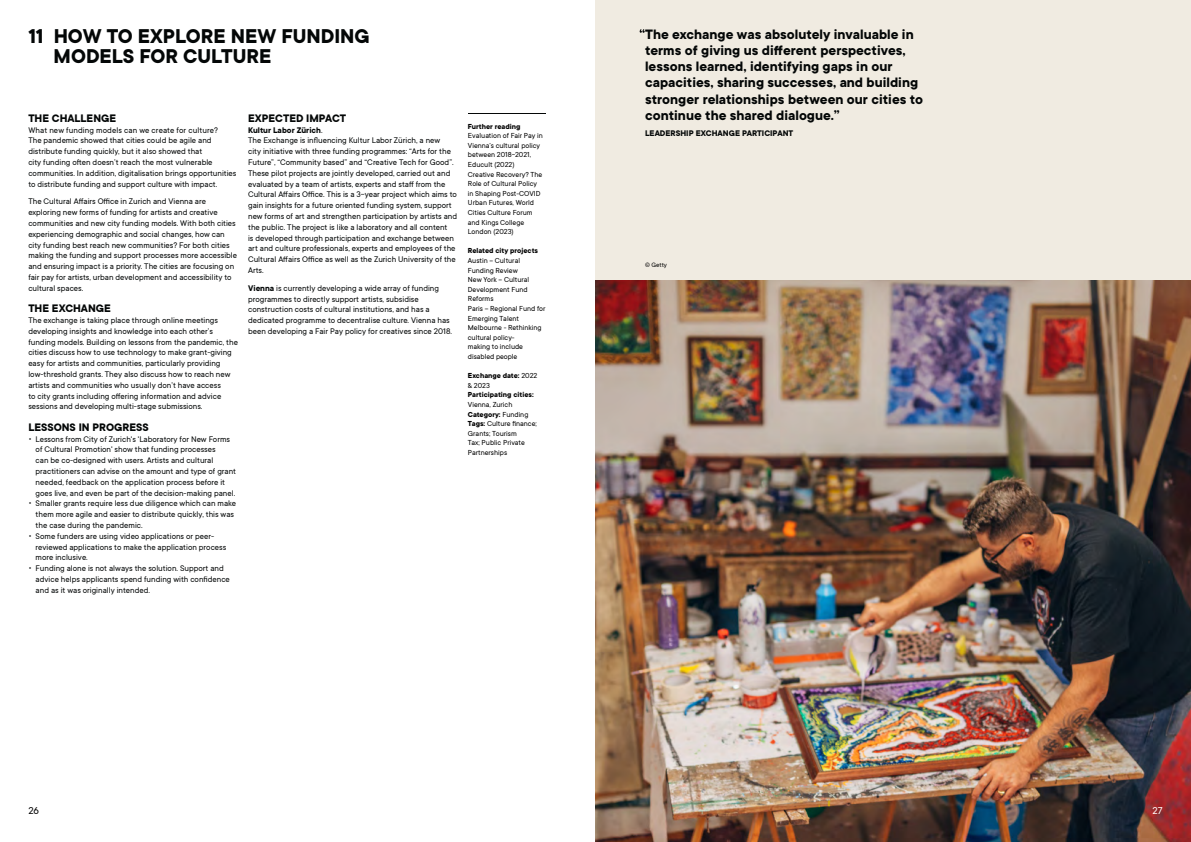
<style>
.page{position:relative;width:1191px;height:842px;background:#fff}
.page>*{position:absolute;margin:0;border:0;box-sizing:border-box;transform-origin:0 0}
.t1{font:700 22px/20px "TT Commons";color:#040707}
.t2{font:700 15px/16.2px "TT Commons";color:#040707}
.Body_9pt{font:700 12px "TT Commons";color:#040707}
.t3{font:11px "TT Commons";color:#000}
.t4{font:11px "TT Commons";color:#fff}
.Body_9pt-2{font:9px/10.8px "TT Commons";color:#040707}
.Body_Bullet_9pt{font:9px/10.8px "TT Commons";color:#040707}
.t5{font:700 9px "TT Commons";color:#040707}
.t6{font:8px/9.6px "TT Commons";color:#000}
.t7{font:700 8px/9.6px "TT Commons";color:#000}
.Body_9pt-3{font:7px "TT Commons";color:#000}
.s1{font-weight:700}
.s2{font-weight:400}
</style>
<div class="page">
<div style="left:595px;top:0;width:596px;height:842px;background:#f0ebe1"></div>
<hr style="left:468px;top:113px;width:78px;height:1px;background:#040707">
<img style="left:595px;top:281px;width:596px;height:561px">
<svg style="left:639px;top:29px;width:5px;height:4px"></svg>
<p class="t1" style="left:54px;top:26px;width:318px;text-indent:-25px">11 HOW TO EXPLORE NEW FUNDING<br>MODELS FOR CULTURE</p>
<p class="Body_9pt" style="left:28px;top:111px;width:89px">THE CHALLENGE</p>
<p class="Body_9pt-2" style="left:28px;top:125px;width:209px">What new funding models can we create for culture?<br>The pandemic showed that cities could be agile and distribute funding quickly, but it also showed that<br>city funding often doesn’t reach the most vulnerable communities. In addition, digitalisation brings opportunities to distribute funding and support culture with impact.</p>
<p class="Body_9pt-2" style="left:28px;top:196px;width:210px">The Cultural Affairs Office in Zurich and Vienna are exploring new forms of funding for artists and creative communities and new city funding models. With both cities experiencing demographic and social changes, how can city funding best reach new communities? For both cities making the funding and support processes more accessible and ensuring impact is a priority. The cities are focusing on fair pay for artists, urban development and accessibility to cultural spaces.</p>
<p class="Body_9pt" style="left:28px;top:302px;width:84px">THE EXCHANGE</p>
<p class="Body_9pt-2" style="left:28px;top:315px;width:211px">The exchange is taking place through online meetings developing insights and knowledge into each other’s funding models. Building on lessons from the pandemic, the cities discuss how to use technology to make grant-giving easy for artists and communities, particularly providing low-threshold grants. They also discuss how to reach new artists and communities who usually don’t have access<br>to city grants including offering information and advice sessions and developing multi-stage submissions.</p>
<p class="Body_9pt" style="left:28px;top:420px;width:122px">LESSONS IN PROGRESS</p>
<p class="Body_9pt-2" style="left:36px;top:434px;width:202px;text-indent:-7px">• Lessons from City of Zurich's 'Laboratory for New Forms of Cultural Promotion' show that funding processes<br>can be co-designed with users. Artists and cultural practitioners can advise on the amount and type of grant needed, feedback on the application process before it goes live, and even be part of the decision-making panel.</p>
<p class="Body_Bullet_9pt" style="left:36px;top:498px;width:202px;text-indent:-7px">• Smaller grants require less due diligence which can make them more agile and easier to distribute quickly, this was the case during the pandemic.</p>
<p class="Body_Bullet_9pt" style="left:36px;top:531px;width:192px;text-indent:-7px">• Some funders are using video applications or peer&shy;reviewed applications to make the application process more inclusive.</p>
<p class="Body_Bullet_9pt" style="left:36px;top:563px;width:196px;text-indent:-7px">• Funding alone is not always the solution. Support and advice helps applicants spend funding with confidence and as it was originally intended.</p>
<p class="Body_9pt" style="left:248px;top:111px;width:100px">EXPECTED IMPACT</p>
<p class="Body_9pt-2" style="left:248px;top:125px;width:211px"><span class="s1">Kultur Labor Zürich</span>.<br>The Exchange is influencing Kultur Labor Zürich, a new<br>city initiative with three funding programmes: “Arts for the Future”, “Community based” and “Creative Tech for Good”.<br>These pilot projects are jointly developed, carried out and evaluated by a team of artists, experts and staff from the Cultural Affairs Office. This is a 3-year project which aims to gain insights for a future oriented funding system, support new forms of art and strengthen participation by artists and the public. The project is like a laboratory and all content<br>is developed through participation and exchange between art and culture professionals, experts and employees of the Cultural Affairs Office as well as the Zurich University of the Arts.</p>
<p class="Body_9pt-2" style="left:248px;top:283px;width:205px"><span class="s1">Vienna</span> is currently developing a wide array of funding programmes to directly support artists, subsidise construction costs of cultural institutions, and has a dedicated programme to decentralise culture. Vienna has been developing a Fair Pay policy for creatives since 2018.</p>
<p class="t6" style="left:468px;top:121px;width:76px"><span class="s1">Further reading<br></span>Evaluation of Fair Pay in<br>Vienna’s cultural policy between 2018-2021,<br>Educult (2022)</p>
<p class="t6" style="left:468px;top:169px;width:76px">Creative Recovery? The<br>Role of Cultural Policy in Shaping Post-COVID<br>Urban Futures, World<br>Cities Culture Forum and Kings College<br>London (2023)</p>
<p class="t6" style="left:468px;top:246px;width:72px"><span class="s1">Related city projects<br></span>Austin – Cultural<br>Funding Review</p>
<p class="t6" style="left:468px;top:275px;width:63px">New York – Cultural<br>Development Fund<br>Reforms</p>
<p class="t6" style="left:468px;top:304px;width:79px">Paris – Regional Fund for<br>Emerging Talent</p>
<p class="t6" style="left:468px;top:323px;width:75px">Melbourne - Rethinking cultural policy-<br>making to include disabled people</p>
<p class="t7" style="left:468px;top:371px;width:71px">Exchange date: <span class="s2">2022 &amp; 2023</span></p>
<p class="t7" style="left:468px;top:390px;width:67px">Participating cities:<br><span class="s2">Vienna, Zurich</span></p>
<p class="t7" style="left:468px;top:409px;width:62px">Category: <span class="s2">Funding</span></p>
<p class="t6" style="left:468px;top:419px;width:70px"><span class="s1">Tags:</span> Culture finance;<br>Grants; Tourism<br>Tax; Public Private<br>Partnerships</p>
<p class="t2" style="left:645px;top:26px;width:279px">The exchange was absolutely invaluable in terms of giving us different perspectives, lessons learned, identifying gaps in our capacities, sharing successes, and building stronger relationships between our cities to continue the shared dialogue.”</p>
<p class="t5" style="left:645px;top:129px;width:150px">LEADERSHIP EXCHANGE PARTICIPANT</p>
<p class="Body_9pt-3" style="left:645px;top:261px;width:23px">© Getty</p>
<p class="t3" style="left:28px;top:804px;width:12px">26</p>
<p class="t4" style="left:1152px;top:804px;width:12px">27</p>
</div>
